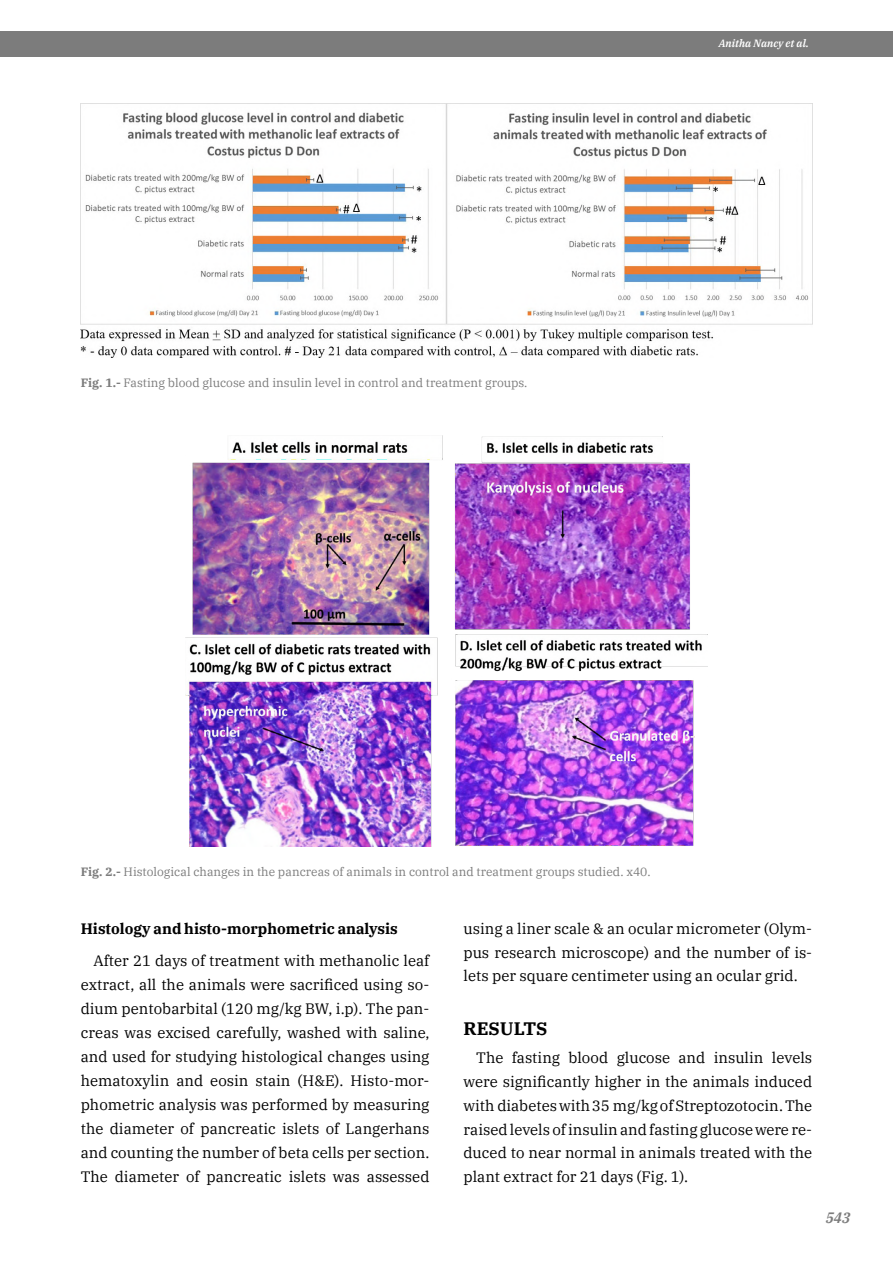
<style>
.page{position:relative;width:893px;height:1263px;background:#fff}
.page>*{position:absolute;margin:0;border:0;box-sizing:border-box;transform-origin:0 0}
.t1{font:700 18px "IBM Plex Serif";color:#000}
.t2{font:15px/24px "IBM Plex Serif";color:#000;text-align:justify}
.t3{font:700 15px "IBM Plex Serif";color:#000}
.t4{font:italic 600 15px "IBM Plex Serif";color:#7c7c7c}
.t5{font:12px "IBM Plex Serif";color:#7c7c7c}
.t6{font:italic 600 10.5px "IBM Plex Serif";color:#fff}
.s1{font-weight:700}
</style>
<div class="page">
<div style="left:0;top:31px;width:893px;height:25px;background:#7c7c7c"></div>
<img style="left:81px;top:103px;width:731px;height:254px">
<img style="left:185px;top:436px;width:523px;height:410px">
<p class="t5" style="left:81px;top:374px;width:448px"><span class="s1">Fig. 1.-</span> Fasting blood glucose and insulin level in control and treatment groups.</p>
<p class="t6" style="left:719px;top:35px;width:92px">Anitha Nancy et al.</p>
<p class="t5" style="left:81px;top:862px;width:571px"><span class="s1">Fig. 2.-</span> Histological changes in the pancreas of animals in control and treatment groups studied. x40.</p>
<p class="t3" style="left:81px;top:917px;width:318px">Histology and histo-morphometric analysis</p>
<p class="t2" style="left:81px;top:948px;width:350px;text-indent:13px">After 21 days of treatment with methanolic leaf extract, all the animals were sacrificed using so&shy;dium pentobarbital (120 mg/kg BW, i.p). The pan&shy;creas was excised carefully, washed with saline, and used for studying histological changes using hematoxylin and eosin stain (H&amp;E). Histo-mor&shy;phometric analysis was performed by measuring the diameter of pancreatic islets of Langerhans and counting the number of beta cells per section.<br>The diameter of pancreatic islets was assessed</p>
<p class="t2" style="left:463px;top:915px;width:350px">using a liner scale &amp; an ocular micrometer (Olym&shy;pus research microscope) and the number of is&shy;lets per square centimeter using an ocular grid.</p>
<p class="t1" style="left:463px;top:1014px;width:86px">RESULTS</p>
<p class="t2" style="left:463px;top:1045px;width:350px;text-indent:13px">The fasting blood glucose and insulin levels were significantly higher in the animals induced with diabetes with 35 mg/kg of Streptozotocin. The raised levels of insulin and fasting glucose were re&shy;duced to near normal in animals treated with the plant extract for 21 days (Fig. 1).</p>
<p class="t4" style="left:826px;top:1206px;width:26px">543</p>
</div>
